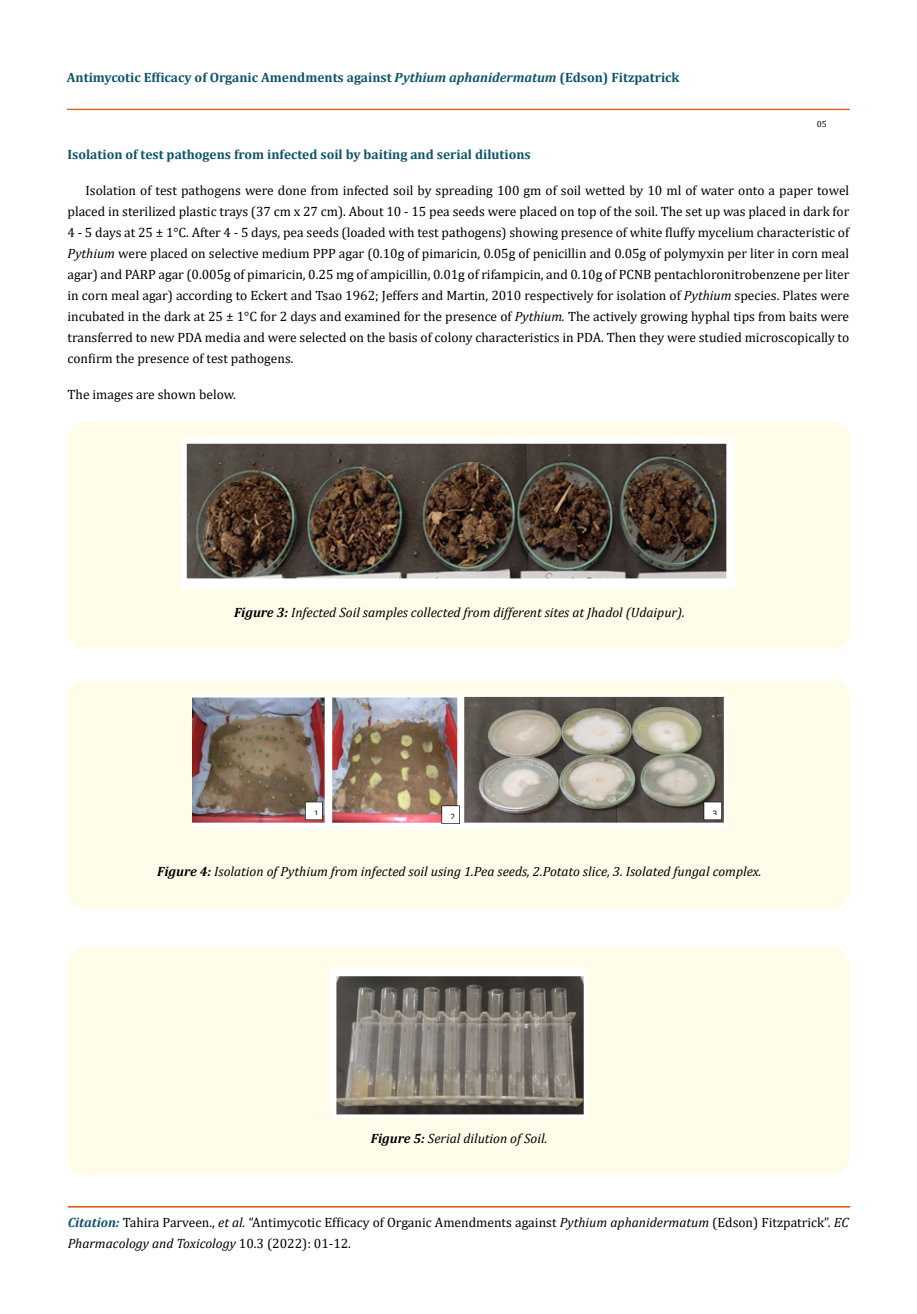
<style>
.page{position:relative;width:917px;height:1314px;background:#fff}
.page>*{position:absolute;margin:0;border:0;box-sizing:border-box;transform-origin:0 0}
.t1{font:13.5px/21px "Cambria";color:#000}
.t2{font:italic 13.5px "Cambria";color:#000}
.t3{font:700 13.5px "Cambria";color:#0e546a}
.t4{font:9px "Cambria";color:#000}
.s1{font-style:italic}
.s2{font-weight:700}
.s3{font-weight:700;font-style:italic;color:#0e546a}
</style>
<div class="page">
<div style="left:67px;top:109px;width:782px;height:1px;border:1px solid #e05d1a"></div>
<div style="left:68px;top:421px;width:781px;height:229px;background:#fffde9;border-radius:18px"></div>
<img style="left:182px;top:438px;width:552px;height:151px">
<div style="left:68px;top:680px;width:781px;height:228px;background:#fffde9;border-radius:18px"></div>
<img style="left:192px;top:695px;width:534px;height:133px">
<div style="left:68px;top:947px;width:781px;height:228px;background:#fffde9;border-radius:18px"></div>
<img style="left:331px;top:967px;width:256px;height:151px">
<p class="t3" style="left:67px;top:68px;width:614px">Antimycotic Efficacy of Organic Amendments against <span class="s1">Pythium aphanidermatum</span> (Edson) Fitzpatrick</p>
<p class="t4" style="left:816px;top:118px;width:11px">05</p>
<p class="t3" style="left:68px;top:145px;width:464px">Isolation of test pathogens from infected soil by baiting and serial dilutions</p>
<p class="t1" style="left:68px;top:180px;width:783px;text-align:justify;text-indent:18px">Isolation of test pathogens were done from infected soil by spreading 100 gm of soil wetted by 10 ml of water onto a paper towel placed in sterilized plastic trays (37 cm x 27 cm). About 10 - 15 pea seeds were placed on top of the soil. The set up was placed in dark for 4 - 5 days at 25 ± 1°C. After 4 - 5 days, pea seeds (loaded with test pathogens) showing presence of white fluffy mycelium characteristic of <span class="s1">Pythium</span> were placed on selective medium PPP agar (0.10g of pimaricin, 0.05g of penicillin and 0.05g of polymyxin per liter in corn meal agar) and PARP agar (0.005g of pimaricin, 0.25 mg of ampicillin, 0.01g of rifampicin, and 0.10g of PCNB pentachloronitrobenzene per liter in corn meal agar) according to Eckert and Tsao 1962; Jeffers and Martin, 2010 respectively for isolation of <span class="s1">Pythium</span> species. Plates were incubated in the dark at 25 ± 1°C for 2 days and examined for the presence of <span class="s1">Pythium.</span> The actively growing hyphal tips from baits were transferred to new PDA media and were selected on the basis of colony characteristics in PDA. Then they were studied microscopically to confirm the presence of test pathogens.</p>
<p class="t1" style="left:68px;top:384px;width:170px">The images are shown below.</p>
<p class="t2" style="left:234px;top:603px;width:452px"><span class="s2">Figure 3:</span> Infected Soil samples collected from different sites at Jhadol (Udaipur).</p>
<p class="t2" style="left:157px;top:862px;width:606px"><span class="s2">Figure 4:</span> Isolation of Pythium from infected soil using 1.Pea seeds, 2.Potato slice, 3. Isolated fungal complex.</p>
<p class="t2" style="left:371px;top:1128px;width:178px"><span class="s2">Figure 5:</span> Serial dilution of Soil.</p>
<p class="t1" style="left:68px;top:1212px;width:782px"><span class="s3">Citation:</span> Tahira Parveen., <span class="s1">et al.</span> “Antimycotic Efficacy of Organic Amendments against <span class="s1">Pythium aphanidermatum</span> (Edson) Fitzpatrick”. <span class="s1">EC<br>Pharmacology and Toxicology</span> 10.3 (2022): 01-12.</p>
</div>
